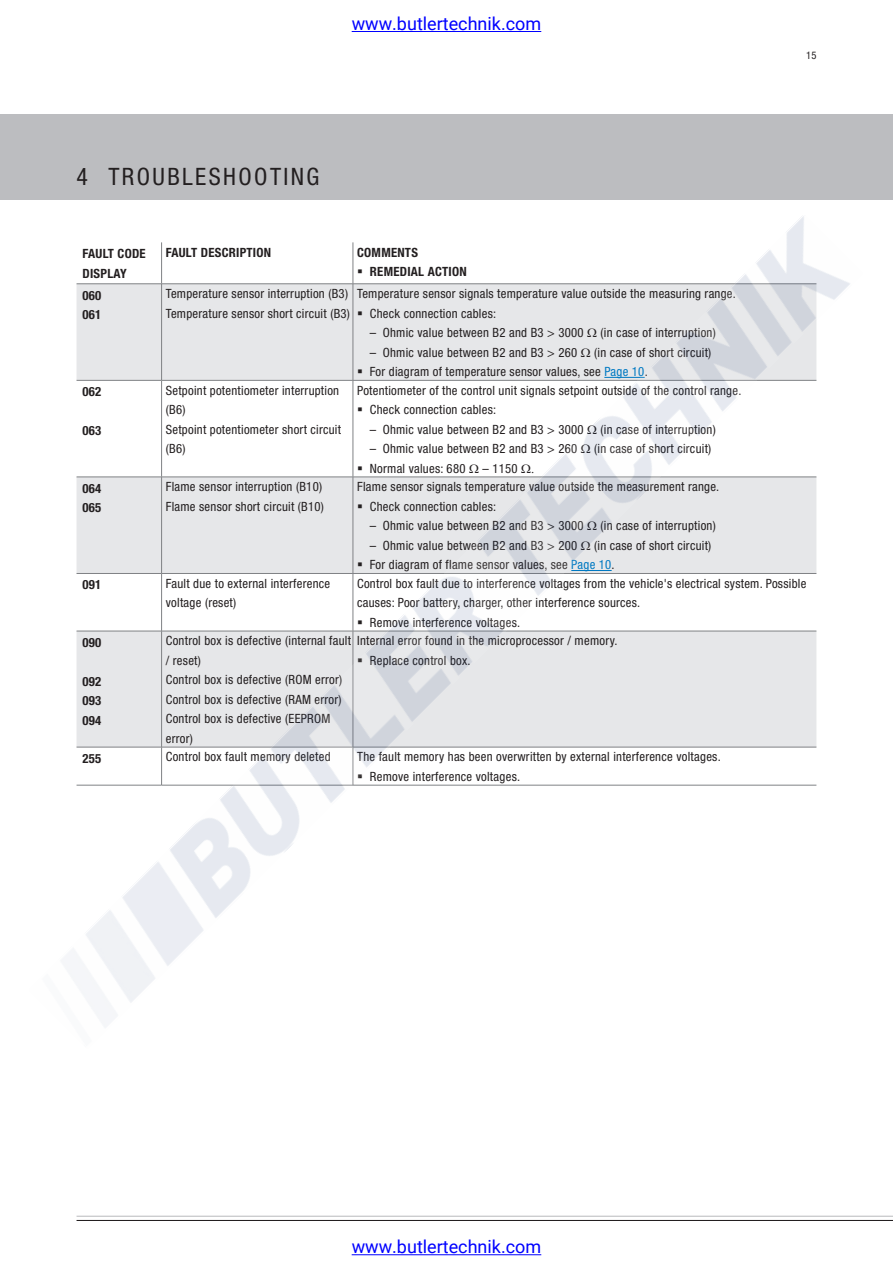
<style>
.page{position:relative;width:893px;height:1263px;background:#fff}
.page>*{position:absolute;margin:0;border:0;box-sizing:border-box;transform-origin:0 0}
.t1{font:condensed 24px "Helvetica Neue";letter-spacing:.1em;color:#231f20}
.t2{font:18px "Roboto";color:#00f}
.t3{font:condensed 12.75px/19.5px "Helvetica Neue";letter-spacing:.02em;color:#231f20}
.t4{font:700 condensed 12.75px/19.5px "Helvetica Neue";letter-spacing:.02em;color:#231f20}
.t5{font:condensed 10.5px "Helvetica Neue";color:#231f20}
.s1{color:#0079c2}
</style>
<div class="page">
<div style="left:0;top:115px;width:893px;height:85px;background:#bcbdc0"></div>
<hr style="left:77px;top:1216px;width:816px;height:1px;background:#bcbdc0">
<hr style="left:77px;top:1220px;width:816px;height:1px;background:#231f20">
<img style="left:65px;top:216px;width:785px;height:811px">
<hr style="left:352px;top:31px;width:189px;height:1px;background:#00f">
<hr style="left:352px;top:1254px;width:189px;height:1px;background:#00f">
<svg style="left:358px;top:269px;width:4px;height:4px"></svg>
<svg style="left:358px;top:311px;width:4px;height:4px"></svg>
<svg style="left:588px;top:328px;width:9px;height:9px"></svg>
<svg style="left:581px;top:348px;width:9px;height:9px"></svg>
<svg style="left:358px;top:369px;width:4px;height:4px"></svg>
<svg style="left:358px;top:408px;width:4px;height:3px"></svg>
<svg style="left:588px;top:425px;width:9px;height:9px"></svg>
<svg style="left:581px;top:444px;width:9px;height:9px"></svg>
<svg style="left:358px;top:466px;width:4px;height:4px"></svg>
<svg style="left:469px;top:464px;width:9px;height:9px"></svg>
<svg style="left:522px;top:464px;width:11px;height:9px"></svg>
<svg style="left:358px;top:504px;width:4px;height:4px"></svg>
<svg style="left:588px;top:521px;width:9px;height:9px"></svg>
<svg style="left:581px;top:541px;width:9px;height:9px"></svg>
<svg style="left:358px;top:563px;width:4px;height:3px"></svg>
<svg style="left:358px;top:620px;width:4px;height:4px"></svg>
<svg style="left:358px;top:658px;width:4px;height:4px"></svg>
<svg style="left:358px;top:774px;width:4px;height:4px"></svg>
<h2 class="t2" style="left:352px;top:11px;width:191px">www.butlertechnik.com</h2>
<h1 class="t1" style="left:77px;top:162px;width:177px">4 Troubleshoot</h1>
<h1 class="t1" style="left:284px;top:162px;width:37px">ing</h1>
<p class="t4" style="left:83px;top:244px;width:64px">FAULT CODE<br>DISPLAY</p>
<p class="t4" style="left:166px;top:242px;width:106px">FAULT DESCRIPTION</p>
<p class="t4" style="left:370px;top:242px;width:97px;text-indent:-13px">COMMENTS<br>REMEDIAL ACTION</p>
<p class="t4" style="left:83px;top:285px;width:20px">060<br>061</p>
<p class="t3" style="left:166px;top:284px;width:186px">Temperature sensor interruption (B3)<br>Temperature sensor short circuit (B3)</p>
<p class="t3" style="left:370px;top:284px;width:367px;text-indent:-13px">Temperature sensor signals temperature value outside the measuring range.<br>Check connection cables:</p>
<p class="t3" style="left:370px;top:323px;width:215px">– Ohmic value between B2 and B3 &gt; 3000</p>
<p class="t3" style="left:601px;top:323px;width:117px">(in case of interruption)</p>
<p class="t3" style="left:370px;top:342px;width:209px">– Ohmic value between B2 and B3 &gt; 260</p>
<p class="t3" style="left:370px;top:342px;width:343px;text-indent:224px">(in case of short circuit)<br>For diagram of temperature sensor values, see <span class="s1">Page 10</span>.</p>
<p class="t4" style="left:83px;top:382px;width:20px">062</p>
<p class="t4" style="left:83px;top:421px;width:20px">063</p>
<p class="t3" style="left:166px;top:380px;width:177px">Setpoint potentiometer interruption (B6)<br>Setpoint potentiometer short circuit (B6)</p>
<p class="t3" style="left:370px;top:380px;width:373px;text-indent:-13px">Potentiometer of the control unit signals setpoint outside of the control range.<br>Check connection cables:</p>
<p class="t3" style="left:370px;top:419px;width:215px">– Ohmic value between B2 and B3 &gt; 3000</p>
<p class="t3" style="left:601px;top:419px;width:117px">(in case of interruption)</p>
<p class="t3" style="left:370px;top:439px;width:209px">– Ohmic value between B2 and B3 &gt; 260</p>
<p class="t3" style="left:594px;top:439px;width:119px">(in case of short circuit)</p>
<p class="t3" style="left:370px;top:458px;width:97px">Normal values: 680</p>
<p class="t3" style="left:482px;top:458px;width:37px">– 1150</p>
<p class="t4" style="left:83px;top:478px;width:20px">064<br>065</p>
<p class="t3" style="left:166px;top:477px;width:160px">Flame sensor interruption (B10)<br>Flame sensor short circuit (B10)</p>
<p class="t3" style="left:370px;top:477px;width:351px;text-indent:-13px">Flame sensor signals temperature value outside the measurement range.<br>Check connection cables:</p>
<p class="t3" style="left:370px;top:516px;width:215px">– Ohmic value between B2 and B3 &gt; 3000</p>
<p class="t3" style="left:601px;top:516px;width:117px">(in case of interruption)</p>
<p class="t3" style="left:370px;top:535px;width:209px">– Ohmic value between B2 and B3 &gt; 200</p>
<p class="t3" style="left:370px;top:535px;width:343px;text-indent:224px">(in case of short circuit)<br>For diagram of flame sensor values, see <span class="s1">Page 10</span>.</p>
<p class="t5" style="left:806px;top:50px;width:12px">15</p>
<p class="t4" style="left:83px;top:575px;width:20px">091</p>
<p class="t3" style="left:166px;top:573px;width:166px">Fault due to external interference voltage (reset)</p>
<p class="t3" style="left:357px;top:573px;width:451px">Control box fault due to interference voltages from the vehicle's electrical system. Possible</p>
<p class="t3" style="left:357px;top:593px;width:285px">causes: Poor battery, charger, other interference sources.</p>
<p class="t3" style="left:370px;top:612px;width:152px">Remove interference voltages.</p>
<p class="t4" style="left:83px;top:632px;width:20px">090</p>
<p class="t4" style="left:83px;top:671px;width:20px;text-align:justify">092<br>093<br>094</p>
<p class="t3" style="left:166px;top:631px;width:187px">Control box is defective (internal fault / reset)<br>Control box is defective (ROM error)<br>Control box is defective (RAM error)<br>Control box is defective (EEPROM error)</p>
<p class="t3" style="left:370px;top:631px;width:249px;text-indent:-13px">Internal error found in the microprocessor / memory.<br>Replace control box.</p>
<p class="t4" style="left:83px;top:748px;width:20px">255</p>
<p class="t3" style="left:166px;top:747px;width:166px">Control box fault memory deleted</p>
<p class="t3" style="left:370px;top:747px;width:352px;text-indent:-13px">The fault memory has been overwritten by external interference voltages.<br>Remove interference voltages.</p>
<h2 class="t2" style="left:352px;top:1234px;width:191px">www.butlertechnik.com</h2>
</div>
